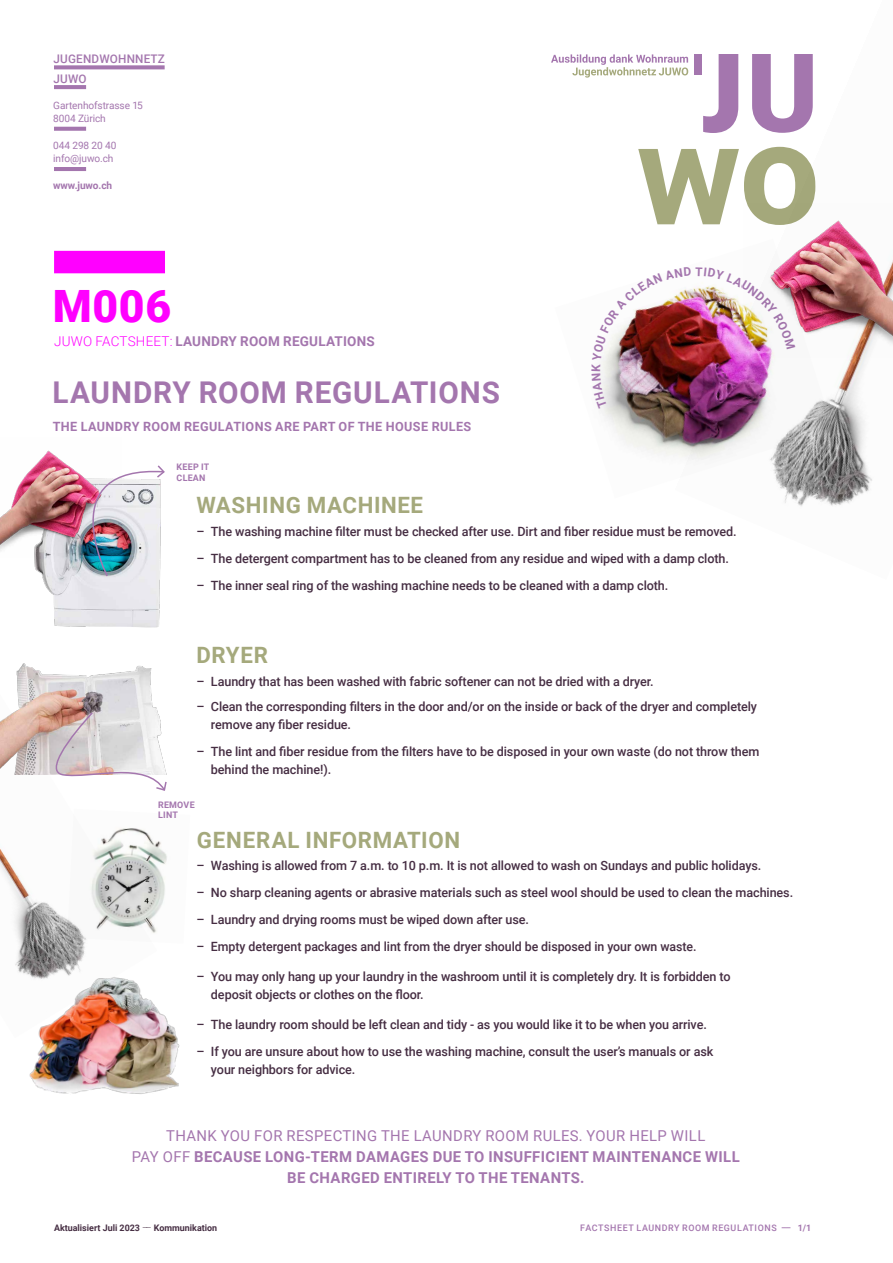
<style>
.page{position:relative;width:893px;height:1263px;background:#fff}
.page>*{position:absolute;margin:0;border:0;box-sizing:border-box;transform-origin:0 0}
.t1{font:900 44.55px "Roboto";color:#f0f}
.t2{font:700 30px "Roboto";letter-spacing:.03em;color:#a476ae}
.t3{font:700 22.5px "Roboto";letter-spacing:.025em;color:#a5a97c}
.t4{font:700 15px/21px "Roboto";letter-spacing:.025em;color:#a476ae;text-align:center}
.t5{font:700 13.5px "Roboto";letter-spacing:.015em;color:#a476ae}
.t6{font:500 12.75px/18px "Roboto";letter-spacing:-.01em;color:#462e43}
.t7{font:700 12.75px "Roboto";letter-spacing:.03em;color:#a476ae}
.t8{font:500 11.85px "Roboto";letter-spacing:.015em;color:#a476ae}
.t9{font:10.2px/13.2px "Roboto";letter-spacing:-.01em;color:#a476ae}
.t10{font:700 10.2px "Roboto";letter-spacing:-.01em;color:#a476ae}
.t11{font:500 9px "Roboto";letter-spacing:.065em;color:#a476ae}
.t12{font:700 9px "Roboto";color:#462e43}
.t13{font:700 9px/10.5px "Roboto";letter-spacing:.025em;color:#a476ae}
.s1{font-weight:300;color:#f0f}
.s2{font-weight:400}
.s3{font-weight:300}
.s4{font-weight:700}
</style>
<div class="page">
<svg style="left:551px;top:54px;width:123px;height:24px"></svg>
<svg style="left:638px;top:149px;width:36px;height:76px"></svg>
<svg style="left:54px;top:65px;width:111px;height:4px"></svg>
<hr style="left:54px;top:85px;width:32px;height:4px;background:#a476ae">
<svg style="left:54px;top:127px;width:32px;height:4px"></svg>
<hr style="left:54px;top:167px;width:32px;height:4px;background:#a476ae">
<div style="left:54px;top:251px;width:111px;height:22px;background:#f0f"></div>
<img style="left:599px;top:409px;width:75px;height:47px">
<img style="left:29px;top:1008px;width:151px;height:86px">
<img style="left:34px;top:559px;width:126px;height:68px">
<img style="left:0;top:450px;width:66px;height:109px">
<img style="left:157px;top:841px;width:10px;height:72px">
<img style="left:51px;top:464px;width:114px;height:113px">
<img style="left:0;top:620px;width:157px;height:418px">
<img style="left:674px;top:54px;width:198px;height:453px">
<img style="left:744px;top:204px;width:149px;height:155px">
<svg style="left:37px;top:711px;width:130px;height:81px"></svg>
<img style="left:598px;top:267px;width:197px;height:142px">
<p class="t8" style="left:54px;top:50px;width:113px">JUGENDWOHNNETZ</p>
<p class="t9" style="left:53px;top:98px;width:91px">Gartenhofstrasse 15<br>8004 Zürich</p>
<p class="t9" style="left:53px;top:139px;width:65px">044 298 20 40 info@juwo.ch</p>
<p class="t10" style="left:53px;top:179px;width:61px">www.juwo.ch</p>
<p class="t8" style="left:54px;top:70px;width:35px">JUWO</p>
<h1 class="t1" style="left:53px;top:275px;width:120px">M006</h1>
<p class="t5" style="left:54px;top:332px;width:322px"><span class="s1">JUWO FACTSHEET:</span> LAUNDRY ROOM REGULATIONS</p>
<h2 class="t2" style="left:52px;top:371px;width:449px">LAUNDRY ROOM REGULATIONS</h2>
<p class="t7" style="left:53px;top:417px;width:420px">THE LAUNDRY ROOM REGULATIONS ARE PART OF THE HOUSE RULES</p>
<p class="t13" style="left:177px;top:461px;width:34px">KEEP IT<br>CLEAN</p>
<h3 class="t3" style="left:196px;top:490px;width:228px">WASHING MACHINEE</h3>
<p class="t6" style="left:196px;top:522px;width:542px">– The washing machine filter must be checked after use. Dirt and fiber residue must be removed.</p>
<p class="t6" style="left:196px;top:549px;width:534px">– The detergent compartment has to be cleaned from any residue and wiped with a damp cloth.</p>
<p class="t6" style="left:196px;top:576px;width:473px">– The inner seal ring of the washing machine needs to be cleaned with a damp cloth.</p>
<h3 class="t3" style="left:196px;top:640px;width:73px">DRYER</h3>
<p class="t6" style="left:196px;top:672px;width:459px">– Laundry that has been washed with fabric softener can not be dried with a dryer.</p>
<p class="t6" style="left:211px;top:697px;width:548px;text-indent:-15px">– Clean the corresponding filters in the door and/or on the inside or back of the dryer and completely remove any fiber residue.</p>
<p class="t6" style="left:211px;top:742px;width:550px;text-indent:-15px">– The lint and fiber residue from the filters have to be disposed in your own waste (do not throw them behind the machine!).</p>
<p class="t13" style="left:158px;top:799px;width:38px">REMOVE<br>LINT</p>
<h3 class="t3" style="left:197px;top:824px;width:265px">GENERAL INFORMATION</h3>
<p class="t6" style="left:196px;top:856px;width:566px">– Washing is allowed from 7 a.m. to 10 p.m. It is not allowed to wash on Sundays and public holidays.</p>
<p class="t6" style="left:196px;top:883px;width:598px">– No sharp cleaning agents or abrasive materials such as steel wool should be used to clean the machines.</p>
<p class="t6" style="left:196px;top:910px;width:334px">– Laundry and drying rooms must be wiped down after use.</p>
<p class="t6" style="left:196px;top:937px;width:502px">– Empty detergent packages and lint from the dryer should be disposed in your own waste.</p>
<p class="t6" style="left:211px;top:967px;width:521px;text-indent:-15px">– You may only hang up your laundry in the washroom until it is completely dry. It is forbidden to deposit objects or clothes on the floor.</p>
<p class="t6" style="left:196px;top:1015px;width:512px">– The laundry room should be left clean and tidy - as you would like it to be when you arrive.</p>
<p class="t6" style="left:211px;top:1042px;width:504px;text-indent:-15px">– If you are unsure about how to use the washing machine, consult the user’s manuals or ask your neighbors for advice.</p>
<p class="t4" style="left:132px;top:1124px;width:609px"><span class="s2">THANK YOU FOR RESPECTING THE LAUNDRY ROOM RULES. YOUR HELP WILL<br>PAY OFF</span> BECAUSE LONG-TERM DAMAGES DUE TO INSUFFICIENT MAINTENANCE WILL<br>BE CHARGED ENTIRELY TO THE TENANTS.</p>
<p class="t12" style="left:54px;top:1221px;width:165px">Aktualisiert Juli 2023 <span class="s3">––</span> Kommunikation</p>
<p class="t11" style="left:580px;top:1221px;width:233px">FACTSHEET LAUNDRY ROOM REGULATIONS –– <span class="s4">1/1</span></p>
</div>
